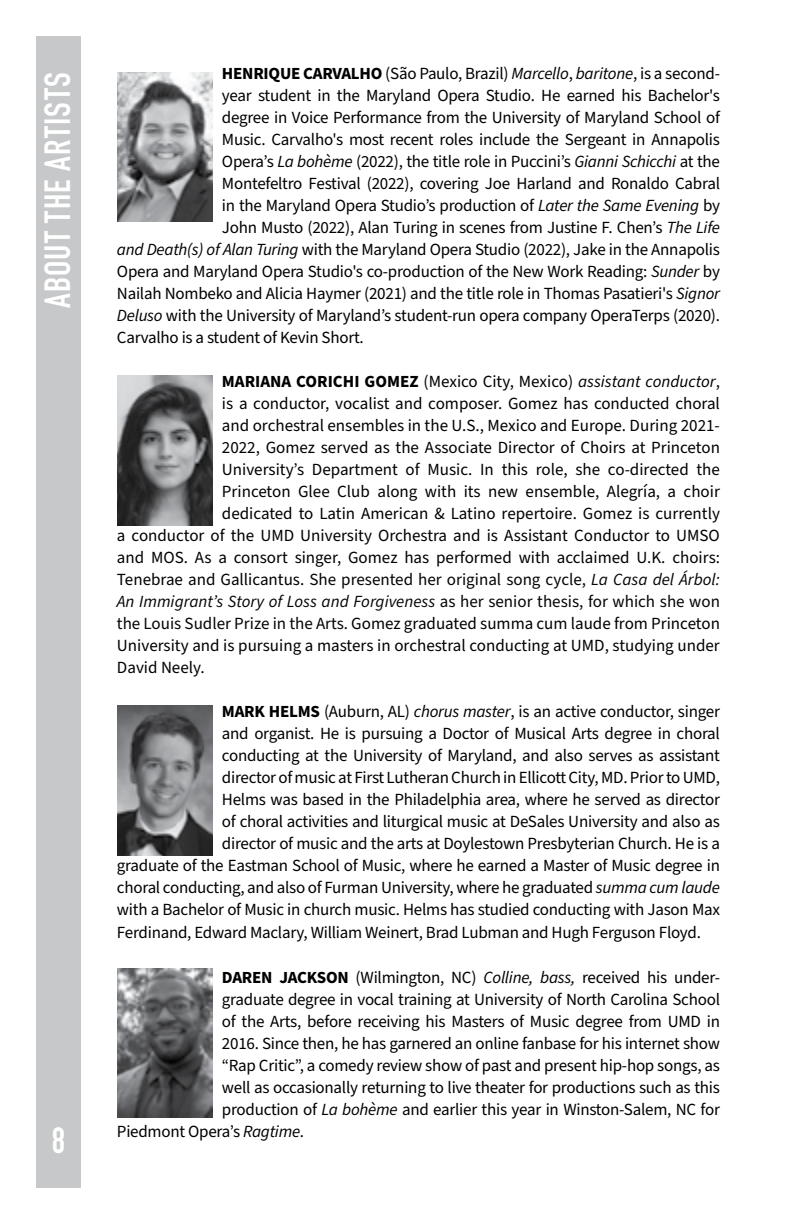
<style>
.page{position:relative;width:792px;height:1224px;background:#fff}
.page>*{position:absolute;margin:0;border:0;box-sizing:border-box;transform-origin:0 0}
.t1{font:700 36px "DIN Condensed";letter-spacing:.04em;color:#fff}
.t2{font:17px "Source Sans Pro";letter-spacing:-.015em;color:#000}
.t3{font:17px "Source Sans Pro";color:#050505}
.t4{font:italic 17px "Source Sans Pro";color:#050505}
.s1{font-weight:700}
.s2{font-style:italic}
.s3{color:#000}
.s4{font-style:normal}
.s5{color:#050505}
</style>
<div class="page">
<div style="left:36px;top:36px;width:45px;height:1152px;background:#c7c8ca"></div>
<img style="left:117px;top:72px;width:96px;height:150px">
<img style="left:117px;top:376px;width:96px;height:149px">
<img style="left:117px;top:706px;width:96px;height:149px">
<img style="left:117px;top:968px;width:96px;height:150px">
<h1 class="t1" style="left:33px;top:308px;width:238px;rotate:-90deg">ABOUT THE ARTISTS</h1>
<h1 class="t1" style="left:52px;top:1116px;width:15px">8</h1>
<p class="t2" style="left:222px;top:62px;width:500px"><span class="s1">HENRIQUE CARVALHO</span> (São Paulo, Brazil) <span class="s2">Marcello</span>, <span class="s2">baritone</span>, is a second-</p>
<p class="t2" style="left:222px;top:84px;width:500px">year student in the Maryland Opera Studio. He earned his Bachelor's</p>
<p class="t2" style="left:222px;top:106px;width:500px">degree in Voice Performance from the University of Maryland School of</p>
<p class="t2" style="left:222px;top:128px;width:500px">Music. Carvalho's most recent roles include the Sergeant in Annapolis</p>
<p class="t2" style="left:222px;top:150px;width:499px">Opera’s <span class="s2">La bohème</span> (2022), the title role in Puccini’s <span class="s2">Gianni Schicchi</span> at the</p>
<p class="t2" style="left:222px;top:172px;width:500px">Montefeltro Festival (2022), covering Joe Harland and Ronaldo Cabral</p>
<p class="t2" style="left:222px;top:194px;width:500px">in the Maryland Opera Studio’s production of <span class="s2">Later the Same Evening</span> by</p>
<p class="t2" style="left:222px;top:216px;width:500px">John Musto (2022), Alan Turing in scenes from Justine F. Chen’s <span class="s2">The Life</span></p>
<p class="t2" style="left:117px;top:238px;width:604px"><span class="s2">and Death(s) of Alan Turing</span> with the Maryland Opera Studio (2022), Jake in the Annapolis</p>
<p class="t2" style="left:117px;top:260px;width:605px">Opera and Maryland Opera Studio's co-production of the New Work Reading: <span class="s2">Sunder</span> by</p>
<p class="t2" style="left:117px;top:282px;width:605px">Nailah Nombeko and Alicia Haymer (2021) and the title role in Thomas Pasatieri's <span class="s2">Signor</span></p>
<p class="t2" style="left:117px;top:304px;width:605px"><span class="s2">Deluso</span> with the University of Maryland’s student-run opera company OperaTerps (2020).</p>
<p class="t2" style="left:117px;top:326px;width:248px">Carvalho is a student of Kevin Short.</p>
<p class="t2" style="left:222px;top:370px;width:500px"><span class="s1">MARIANA CORICHI GOMEZ</span> (Mexico City, Mexico) <span class="s2">assistant conductor</span>,</p>
<p class="t2" style="left:222px;top:392px;width:500px">is a conductor, vocalist and composer. Gomez has conducted choral</p>
<p class="t2" style="left:222px;top:414px;width:499px">and orchestral ensembles in the U.S., Mexico and Europe. During 2021-</p>
<p class="t2" style="left:222px;top:436px;width:500px">2022, Gomez served as the Associate Director of Choirs at Princeton</p>
<p class="t2" style="left:222px;top:458px;width:499px">University’s Department of Music. In this role, she co-directed the</p>
<p class="t2" style="left:222px;top:480px;width:500px">Princeton Glee Club along with its new ensemble, Alegría, a choir</p>
<p class="t2" style="left:222px;top:502px;width:500px">dedicated to Latin American &amp; Latino repertoire. Gomez is currently</p>
<p class="t2" style="left:117px;top:524px;width:604px">a conductor of the UMD University Orchestra and is Assistant Conductor to UMSO</p>
<p class="t2" style="left:117px;top:546px;width:605px">and MOS. As a consort singer, Gomez has performed with acclaimed U.K. choirs:</p>
<p class="t3" style="left:117px;top:568px;width:604px"><span class="s3">Tenebrae and Gallicantus.</span> She presented her original song cycle, <span class="s2">La Casa del Árbol:</span></p>
<p class="t4" style="left:117px;top:590px;width:605px">An Immigrant’s Story of Loss and Forgiveness <span class="s4">as her senior thesis, for which she won</span></p>
<p class="t2" style="left:117px;top:612px;width:604px"><span class="s5">the Louis Sudler Prize in the Arts.</span> Gomez graduated summa cum laude from Princeton</p>
<p class="t2" style="left:117px;top:634px;width:604px">University and is pursuing a masters in orchestral conducting at UMD, studying under</p>
<p class="t2" style="left:117px;top:656px;width:89px">David Neely.</p>
<p class="t2" style="left:222px;top:700px;width:499px"><span class="s1">MARK HELMS</span> (Auburn, AL) <span class="s2">chorus master</span>, is an active conductor, singer</p>
<p class="t2" style="left:222px;top:722px;width:499px">and organist. He is pursuing a Doctor of Musical Arts degree in choral</p>
<p class="t2" style="left:222px;top:744px;width:500px">conducting at the University of Maryland, and also serves as assistant</p>
<p class="t2" style="left:222px;top:766px;width:500px">director of music at First Lutheran Church in Ellicott City, MD. Prior to UMD,</p>
<p class="t2" style="left:222px;top:788px;width:500px">Helms was based in the Philadelphia area, where he served as director</p>
<p class="t2" style="left:222px;top:810px;width:499px">of choral activities and liturgical music at DeSales University and also as</p>
<p class="t2" style="left:222px;top:832px;width:500px">director of music and the arts at Doylestown Presbyterian Church. He is a</p>
<p class="t2" style="left:117px;top:854px;width:605px">graduate of the Eastman School of Music, where he earned a Master of Music degree in</p>
<p class="t2" style="left:117px;top:876px;width:604px">choral conducting, and also of Furman University, where he graduated <span class="s2">summa cum laude</span></p>
<p class="t2" style="left:117px;top:898px;width:605px">with a Bachelor of Music in church music. Helms has studied conducting with Jason Max</p>
<p class="t2" style="left:117px;top:921px;width:586px">Ferdinand, Edward Maclary, William Weinert, Brad Lubman and Hugh Ferguson Floyd.</p>
<p class="t2" style="left:222px;top:966px;width:500px"><span class="s1">DAREN JACKSON</span> (Wilmington, NC) <span class="s2">Colline, bass,</span> received his under-</p>
<p class="t2" style="left:222px;top:988px;width:500px">graduate degree in vocal training at University of North Carolina School</p>
<p class="t2" style="left:222px;top:1010px;width:500px">of the Arts, before receiving his Masters of Music degree from UMD in</p>
<p class="t2" style="left:222px;top:1032px;width:500px">2016. Since then, he has garnered an online fanbase for his internet show</p>
<p class="t2" style="left:222px;top:1054px;width:500px">“Rap Critic”, a comedy review show of past and present hip-hop songs, as</p>
<p class="t2" style="left:222px;top:1076px;width:499px">well as occasionally returning to live theater for productions such as this</p>
<p class="t2" style="left:222px;top:1098px;width:500px">production of <span class="s2">La bohème</span> and earlier this year in Winston-Salem, NC for</p>
<p class="t2" style="left:117px;top:1120px;width:189px">Piedmont Opera’s <span class="s2">Ragtime</span>.</p>
</div>
